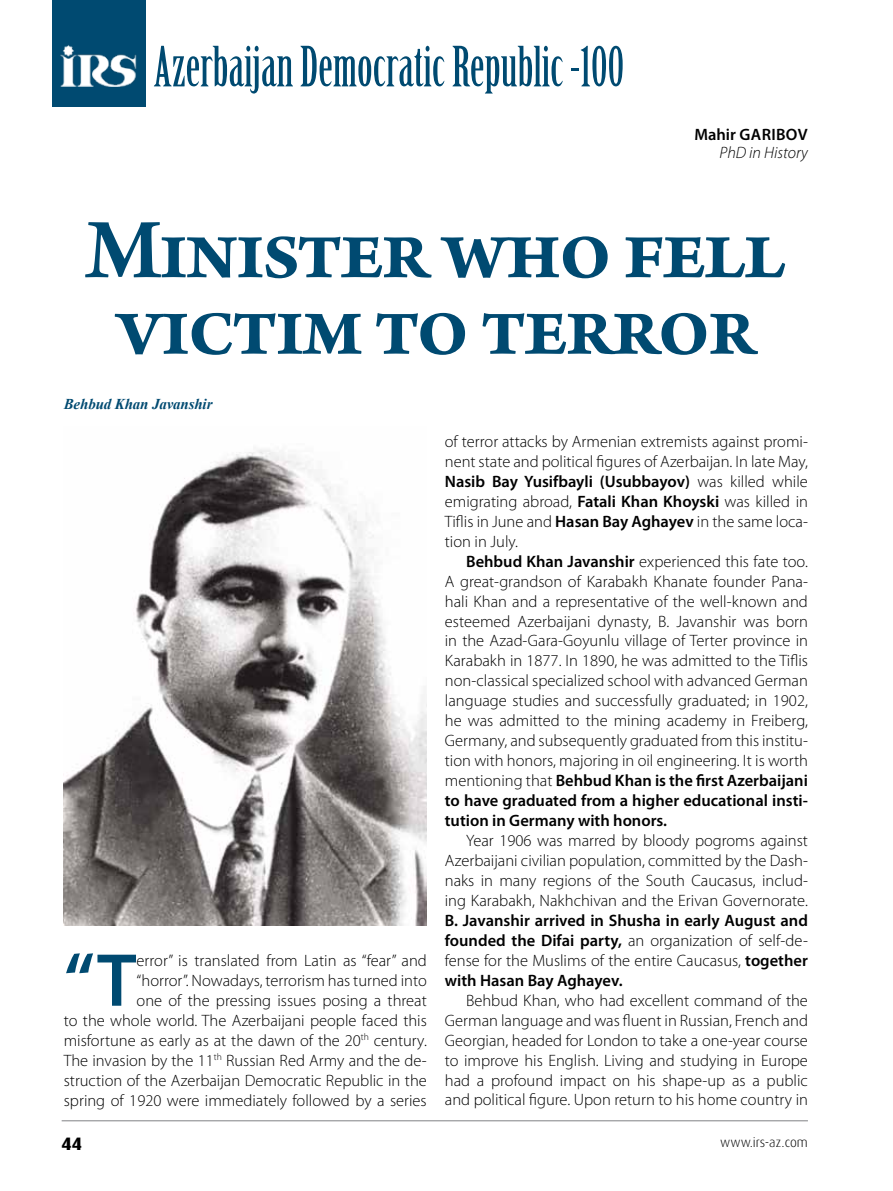
<style>
.page{position:relative;width:893px;height:1191px;background:#fff}
.page>*{position:absolute;margin:0;border:0;box-sizing:border-box;transform-origin:0 0}
.t1{font:600 90px/76.5px "Arno Pro";letter-spacing:-.03em;color:#004a71;text-align:center}
.t2{font:600 75.75px "Myriad Pro";color:#004a71}
.t3{font:54.15px "Birch Std";color:#004a71}
.t4{font:800 18px "Dax Pro";color:#000}
.t5{font:300 16.5px/20px "Myriad Pro";color:#000;text-align:justify}
.t6{font:600 16.5px/20px "Myriad Pro";color:#000;text-align:justify}
.t7{font:600 16.5px "Myriad Pro";letter-spacing:.02em;color:#000}
.t8{font:italic 300 16.5px "Myriad Pro";color:#000}
.t9{font:italic 700 15px "Times New Roman";letter-spacing:-.01em;color:#004a71}
.t10{font:300 13.5px "Dax Pro";color:#000}
.s1{font-weight:600}
.s2{font-weight:300}
</style>
<div class="page">
<hr style="left:62px;top:1120px;width:746px;height:1px;background:#808285">
<div style="left:52px;top:0;width:94px;height:106px;background:#004a71"></div>
<img style="left:60px;top:45px;width:77px;height:41px">
<img style="left:64px;top:449px;width:363px;height:477px">
<h3 class="t3" style="left:154px;top:36px;width:472px">Azerbaijan Democratic Republic -100</h3>
<p class="t7" style="left:694px;top:124px;width:115px">Mahir GARIBOV</p>
<p class="t8" style="left:720px;top:144px;width:90px">PhD in History</p>
<h1 class="t1" style="left:86px;top:216px;width:702px">Minister who fell victim to terror</h1>
<p class="t9" style="left:64px;top:393px;width:150px">Behbud Khan Javanshir</p>
<h2 class="t2" style="left:64px;top:932px;width:74px">“T</h2>
<p class="t5" style="left:64px;top:950px;width:365px;text-align:right">error” is translated from Latin as “fear” and<br>“horror”. Nowadays, terrorism has turned into<br>one of the pressing issues posing a threat<br>to the whole world. The Azerbaijani people faced this misfortune as early as at the dawn of the 20<sup>th</sup> century.<br>The invasion by the 11<sup>th</sup> Russian Red Army and the de&shy;struction of the Azerbaijan Democratic Republic in the spring of 1920 were immediately followed by a series</p>
<p class="t5" style="left:445px;top:432px;width:365px">of terror attacks by Armenian extremists against promi&shy;nent state and political figures of Azerbaijan. In late May, <span class="s1">Nasib Bay Yusifbayli (Usubbayov)</span> was killed while emigrating abroad, <span class="s1">Fatali Khan Khoyski</span> was killed in Tiflis in June and <span class="s1">Hasan Bay Aghayev</span> in the same loca&shy;tion in July.</p>
<p class="t5" style="left:445px;top:551px;width:365px;text-indent:21px"><span class="s1">Behbud Khan Javanshir</span> experienced this fate too.<br>A great-grandson of Karabakh Khanate founder Pana&shy;hali Khan and a representative of the well-known and esteemed Azerbaijani dynasty, B. Javanshir was born in the Azad-Gara-Goyunlu village of Terter province in Karabakh in 1877. In 1890, he was admitted to the Tiflis non-classical specialized school with advanced German language studies and successfully graduated; in 1902, he was admitted to the mining academy in Freiberg, Germany, and subsequently graduated from this institu&shy;tion with honors, majoring in oil engineering. It is worth mentioning that <span class="s1">Behbud Khan is the first Azerbaijani to have graduated from a higher educational insti&shy;tution in Germany with honors.</span></p>
<p class="t5" style="left:445px;top:831px;width:365px;text-indent:21px">Year 1906 was marred by bloody pogroms against Azerbaijani civilian population, committed by the Dash&shy;naks in many regions of the South Caucasus, includ&shy;ing Karabakh, Nakhchivan and the Erivan Governorate.</p>
<p class="t6" style="left:445px;top:910px;width:365px">B. Javanshir arrived in Shusha in early August and founded the Difai party, <span class="s2">an organization of self-de&shy;fense for the Muslims of the entire Caucasus,</span> together with Hasan Bay Aghayev.</p>
<p class="t5" style="left:445px;top:990px;width:365px;text-indent:21px">Behbud Khan, who had excellent command of the German language and was fluent in Russian, French and Georgian, headed for London to take a one-year course to improve his English. Living and studying in Europe had a profound impact on his shape-up as a public and political figure. Upon return to his home country in</p>
<p class="t4" style="left:62px;top:1131px;width:22px">44</p>
<p class="t10" style="left:720px;top:1133px;width:89px">www.irs-az.com</p>
</div>
